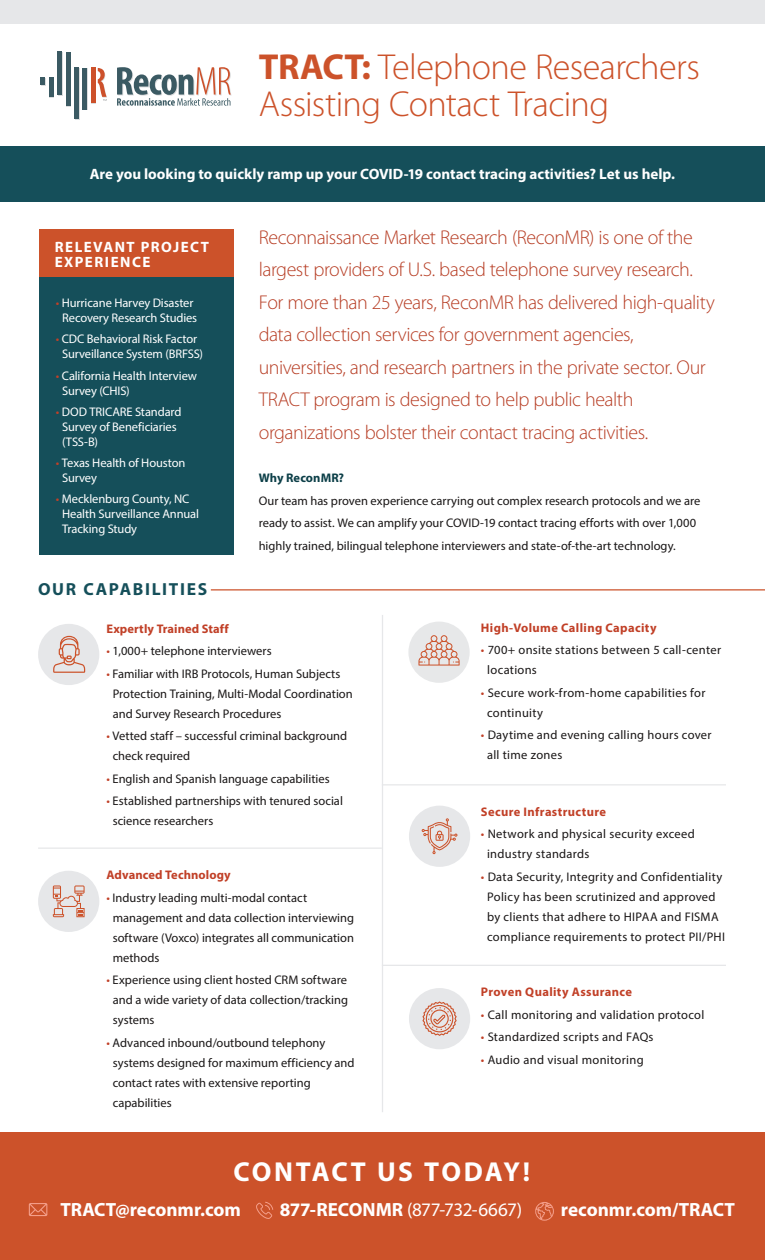
<style>
.page{position:relative;width:765px;height:1260px;background:#fff}
.page>*{position:absolute;margin:0;border:0;box-sizing:border-box;transform-origin:0 0}
.t1{font:300 36.25px/36.2px "Myriad Pro";letter-spacing:-.015em;color:#cc522a}
.t2{font:700 27.5px "Myriad Pro";letter-spacing:.08em;color:#fff}
.t3{font:300 20px/32.5px "Myriad Pro";letter-spacing:-.025em;color:#b73e25}
.t4{font:700 19.12px "Myriad Pro";letter-spacing:-.005em;color:#fff}
.t5{font:19.12px "Myriad Pro";letter-spacing:-.02em;color:#fff}
.t6{font:700 17.5px "Myriad Pro";letter-spacing:.095em;color:#154f5a}
.t7{font:700 15px "Myriad Pro";color:#fff}
.t8{font:700 15px/15px "Myriad Pro";letter-spacing:.095em;color:#fff}
.t9{font:12.5px/20px "Myriad Pro";letter-spacing:.005em;color:#191616}
.t10{font:12.5px/20px "Myriad Pro";letter-spacing:.025em;color:#191616}
.t11{font:12.5px/15px "Myriad Pro";letter-spacing:-.01em;color:#fff}
.t12{font:700 12.5px "Myriad Pro";letter-spacing:.03em;color:#c14027}
.t13{font:700 12.5px "Myriad Pro";letter-spacing:.01em;color:#c14027}
.t14{font:700 12.5px "Myriad Pro";letter-spacing:.005em;color:#c14027}
.t15{font:700 12.5px "Myriad Pro";letter-spacing:.005em;color:#0c3f48}
.s1{font-weight:700}
.s2{color:#c14027}
</style>
<div class="page">
<div style="left:0;top:146px;width:765px;height:56px;background:#154f5a"></div>
<div style="left:39px;top:229px;width:194px;height:325px;background:#154f5a"></div>
<div style="left:39px;top:229px;width:194px;height:48px;background:#cc522a"></div>
<div style="left:0;top:0;width:765px;height:24px;background:#e6e7e9"></div>
<div style="left:83px;top:69px;width:5px;height:41px;background:#dcddde"></div>
<hr style="left:75px;top:69px;width:4px;height:51px;background:#dcddde">
<svg style="left:92px;top:69px;width:4px;height:35px"></svg>
<svg style="left:66px;top:53px;width:5px;height:54px"></svg>
<hr style="left:58px;top:53px;width:4px;height:43px;background:#dcddde">
<hr style="left:50px;top:78px;width:4px;height:20px;background:#dcddde">
<div style="left:41px;top:78px;width:5px;height:8px;background:#dcddde"></div>
<hr style="left:83px;top:68px;width:4px;height:41px;background:#3b5a63">
<div style="left:74px;top:68px;width:5px;height:51px;background:#3b5a63"></div>
<hr style="left:66px;top:52px;width:4px;height:54px;background:#3b5a63">
<hr style="left:58px;top:52px;width:4px;height:43px;background:#3b5a63">
<div style="left:49px;top:77px;width:5px;height:20px;background:#3b5a63"></div>
<svg style="left:41px;top:77px;width:4px;height:8px"></svg>
<hr style="left:91px;top:68px;width:4px;height:35px;background:#cd512b">
<svg style="left:98px;top:68px;width:9px;height:33px"></svg>
<svg style="left:117px;top:67px;width:115px;height:39px"></svg>
<div style="left:38px;top:624px;width:61px;height:61px;background:#e6e7e9;border-radius:50%"></div>
<svg style="left:53px;top:635px;width:32px;height:38px"></svg>
<div style="left:38px;top:871px;width:61px;height:61px;background:#e6e7e9;border-radius:50%"></div>
<svg style="left:53px;top:885px;width:32px;height:32px"></svg>
<div style="left:409px;top:806px;width:61px;height:61px;background:#e6e7e9;border-radius:50%"></div>
<svg style="left:422px;top:818px;width:35px;height:36px"></svg>
<div style="left:409px;top:988px;width:61px;height:61px;background:#e6e7e9;border-radius:50%"></div>
<svg style="left:422px;top:1001px;width:35px;height:35px"></svg>
<hr style="left:382px;top:615px;width:1px;height:497px;background:#e6e7e9">
<hr style="left:382px;top:784px;width:344px;height:1px;background:#e6e7e9">
<hr style="left:38px;top:848px;width:344px;height:1px;background:#e6e7e9">
<hr style="left:211px;top:589px;width:554px;height:2px;background:#cc522a">
<hr style="left:382px;top:965px;width:344px;height:1px;background:#e6e7e9">
<div style="left:0;top:1133px;width:765px;height:127px;background:#cc522a"></div>
<svg style="left:256px;top:1202px;width:17px;height:17px"></svg>
<svg style="left:29px;top:1203px;width:18px;height:13px"></svg>
<svg style="left:535px;top:1202px;width:19px;height:19px"></svg>
<div style="left:408px;top:622px;width:62px;height:61px;background:#e7e8e9;border-radius:50%"></div>
<svg style="left:418px;top:635px;width:42px;height:31px"></svg>
<h1 class="t1" style="left:259px;top:50px;width:443px"><span class="s1">TRACT:</span> Telephone Researchers<br>Assisting Contact Tracing</h1>
<p class="t7" style="left:90px;top:165px;width:587px">Are you looking to quickly ramp up your COVID-19 contact tracing activities? Let us help.</p>
<p class="t8" style="left:55px;top:239px;width:156px">RELEVANT PROJECT<br>EXPERIENCE</p>
<p class="t11" style="left:56px;top:295px;width:143px;text-align:center"><span class="s2">•</span> Hurricane Harvey Disaster<br>Recovery Research Studies</p>
<p class="t11" style="left:56px;top:331px;width:149px;text-align:center"><span class="s2">•</span> CDC Behavioral Risk Factor<br>Surveillance System (BRFSS)</p>
<p class="t11" style="left:62px;top:368px;width:136px;text-indent:-6px"><span class="s2">•</span> California Health Interview<br>Survey (CHIS)</p>
<p class="t11" style="left:62px;top:404px;width:121px;text-indent:-6px"><span class="s2">•</span> DOD TRICARE Standard<br>Survey of Beneficiaries (TSS-B)</p>
<p class="t11" style="left:62px;top:455px;width:125px;text-indent:-6px"><span class="s2">•</span> Texas Health of Houston<br>Survey</p>
<p class="t11" style="left:62px;top:491px;width:138px;text-indent:-6px"><span class="s2">•</span> Mecklenburg County, NC<br>Health Surveillance Annual<br>Tracking Study</p>
<p class="t3" style="left:259px;top:221px;width:458px">Reconnaissance Market Research (ReconMR) is one of the largest providers of U.S. based telephone survey research.<br>For more than 25 years, ReconMR has delivered high-quality data collection services for government agencies, universities, and research partners in the private sector. Our TRACT program is designed to help public health organizations bolster their contact tracing activities.</p>
<p class="t15" style="left:259px;top:470px;width:87px">Why ReconMR?</p>
<p class="t9" style="left:259px;top:489px;width:443px;line-height:22.5px">Our team has proven experience carrying out complex research protocols and we are ready to assist. We can amplify your COVID-19 contact tracing efforts with over 1,000 highly trained, bilingual telephone interviewers and state-of-the-art technology.</p>
<h3 class="t6" style="left:38px;top:578px;width:171px">OUR CAPABILITIES</h3>
<p class="t13" style="left:106px;top:620px;width:124px">Expertly Trained Staff</p>
<p class="t9" style="left:106px;top:641px;width:167px"><span class="s2">•</span> 1,000+ telephone interviewers</p>
<p class="t9" style="left:113px;top:663px;width:242px;text-indent:-6px"><span class="s2">•</span> Familiar with IRB Protocols, Human Subjects<br>Protection Training, Multi-Modal Coordination and Survey Research Procedures</p>
<p class="t9" style="left:113px;top:726px;width:236px;text-indent:-6px"><span class="s2">•</span> Vetted staff – successful criminal background check required</p>
<p class="t9" style="left:106px;top:768px;width:225px"><span class="s2">•</span> English and Spanish language capabilities</p>
<p class="t9" style="left:113px;top:791px;width:232px;text-indent:-6px"><span class="s2">•</span> Established partnerships with tenured social science researchers</p>
<p class="t14" style="left:106px;top:867px;width:126px">Advanced Technology</p>
<p class="t9" style="left:113px;top:887px;width:243px;text-indent:-6px"><span class="s2">•</span> Industry leading multi-modal contact management and data collection interviewing software (Voxco) integrates all communication methods</p>
<p class="t9" style="left:113px;top:970px;width:237px;text-align:justify;text-indent:-6px"><span class="s2">•</span> Experience using client hosted CRM software and a wide variety of data collection/tracking systems</p>
<p class="t9" style="left:113px;top:1032px;width:243px;text-indent:-6px"><span class="s2">•</span> Advanced inbound/outbound telephony systems designed for maximum efficiency and contact rates with extensive reporting capabilities</p>
<p class="t12" style="left:481px;top:619px;width:177px">High-Volume Calling Capacity</p>
<p class="t10" style="left:487px;top:640px;width:235px;text-indent:-6px"><span class="s2">•</span> 700+ onsite stations between 5 call-center locations</p>
<p class="t10" style="left:487px;top:682px;width:220px;text-indent:-6px"><span class="s2">•</span> Secure work-from-home capabilities for continuity</p>
<p class="t10" style="left:487px;top:725px;width:226px;text-indent:-6px"><span class="s2">•</span> Daytime and evening calling hours cover all time zones</p>
<p class="t12" style="left:481px;top:803px;width:127px">Secure Infrastructure</p>
<p class="t10" style="left:487px;top:824px;width:209px;text-indent:-6px"><span class="s2">•</span> Network and physical security exceed industry standards</p>
<p class="t10" style="left:481px;top:866px;width:246px;text-align:center"><span class="s2">•</span> Data Security, Integrity and Confidentiality Policy has been scrutinized and approved by clients that adhere to HIPAA and FISMA compliance requirements to protect PII/PHI</p>
<p class="t12" style="left:481px;top:984px;width:153px">Proven Quality Assurance</p>
<p class="t10" style="left:481px;top:1005px;width:225px"><span class="s2">•</span> Call monitoring and validation protocol</p>
<p class="t10" style="left:481px;top:1027px;width:174px"><span class="s2">•</span> Standardized scripts and FAQs</p>
<p class="t10" style="left:481px;top:1050px;width:164px"><span class="s2">•</span> Audio and visual monitoring</p>
<h2 class="t2" style="left:233px;top:1154px;width:298px">CONTACT US TODAY!</h2>
<h3 class="t4" style="left:60px;top:1197px;width:182px">TRACT@reconmr.com</h3>
<h3 class="t5" style="left:280px;top:1198px;width:244px"><span class="s1">877-RECONMR</span> (877-732-6667)</h3>
<h3 class="t4" style="left:561px;top:1197px;width:176px">reconmr.com/TRACT</h3>
</div>
